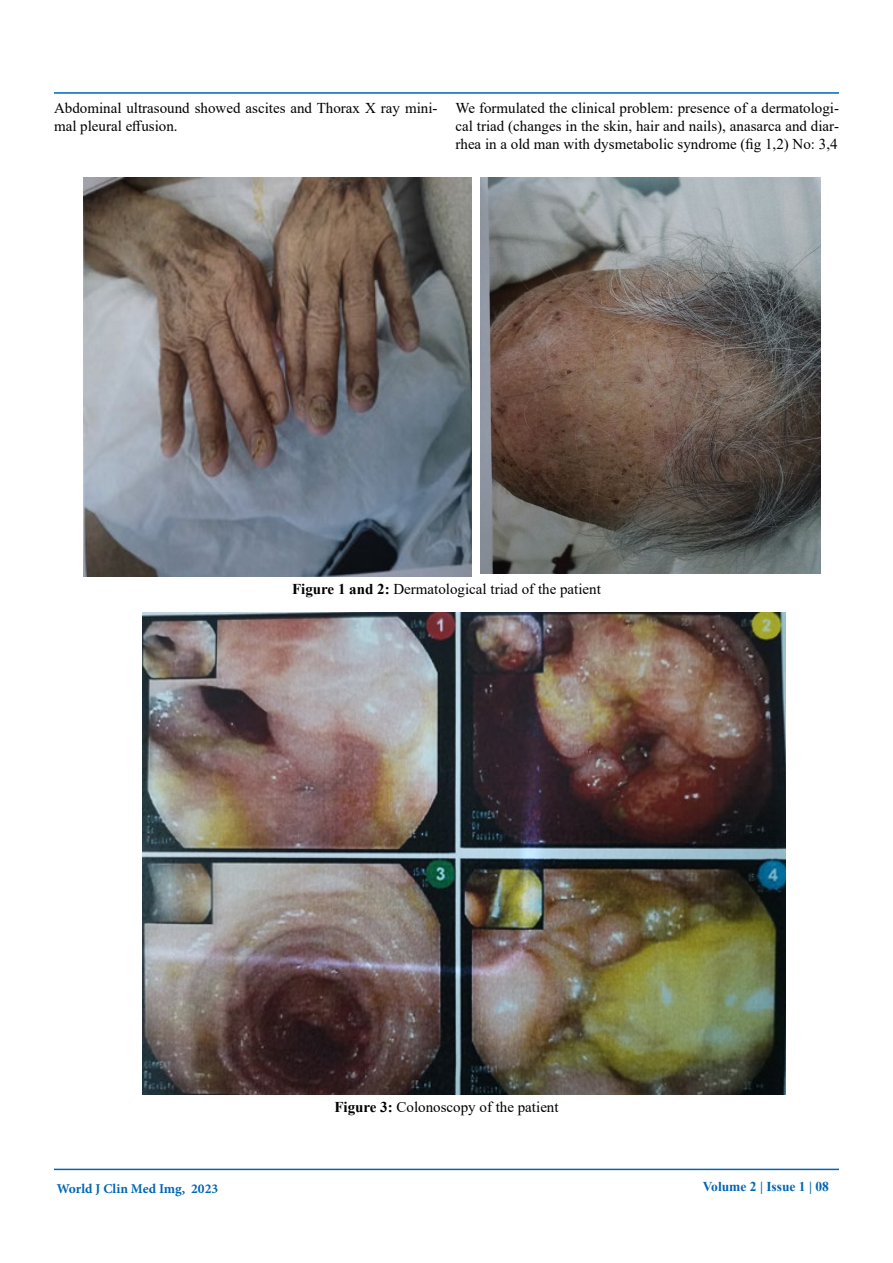
<style>
.page{position:relative;width:893px;height:1263px;background:#fff}
.page>*{position:absolute;margin:0;border:0;box-sizing:border-box;transform-origin:0 0}
.t1{font:15px/18px "Times New Roman";color:#000}
.t2{font:700 13.5px "Minion Pro";color:#0066b3}
.t3{font:700 13.5px "Times New Roman";color:#0066b3}
.s1{font-weight:700}
</style>
<div class="page">
<hr style="left:54px;top:92px;width:785px;height:2px;background:#0066b3">
<hr style="left:54px;top:1169px;width:785px;height:1px;background:#0066b3">
<img style="left:83px;top:178px;width:388px;height:398px">
<img style="left:142px;top:613px;width:643px;height:481px">
<img style="left:481px;top:178px;width:340px;height:395px">
<p class="t1" style="left:54px;top:99px;width:385px">Abdominal ultrasound showed ascites and Thorax X ray mini&shy;mal pleural effusion.</p>
<p class="t1" style="left:455px;top:99px;width:385px;text-align:justify">We formulated the clinical problem: presence of a dermatologi&shy;cal triad (changes in the skin, hair and nails), anasarca and diar&shy;rhea in a old man with dysmetabolic syndrome (fig 1,2) No: 3,4</p>
<p class="t1" style="left:292px;top:579px;width:310px"><span class="s1">Figure 1 and 2:</span> Dermatological triad of the patient</p>
<p class="t1" style="left:334px;top:1097px;width:226px"><span class="s1">Figure 3:</span> Colonoscopy of the patient</p>
<p class="t2" style="left:57px;top:1179px;width:163px">World J Clin Med Img, 2023</p>
<p class="t3" style="left:703px;top:1177px;width:128px">Volume 2 | Issue 1 | 08</p>
</div>
